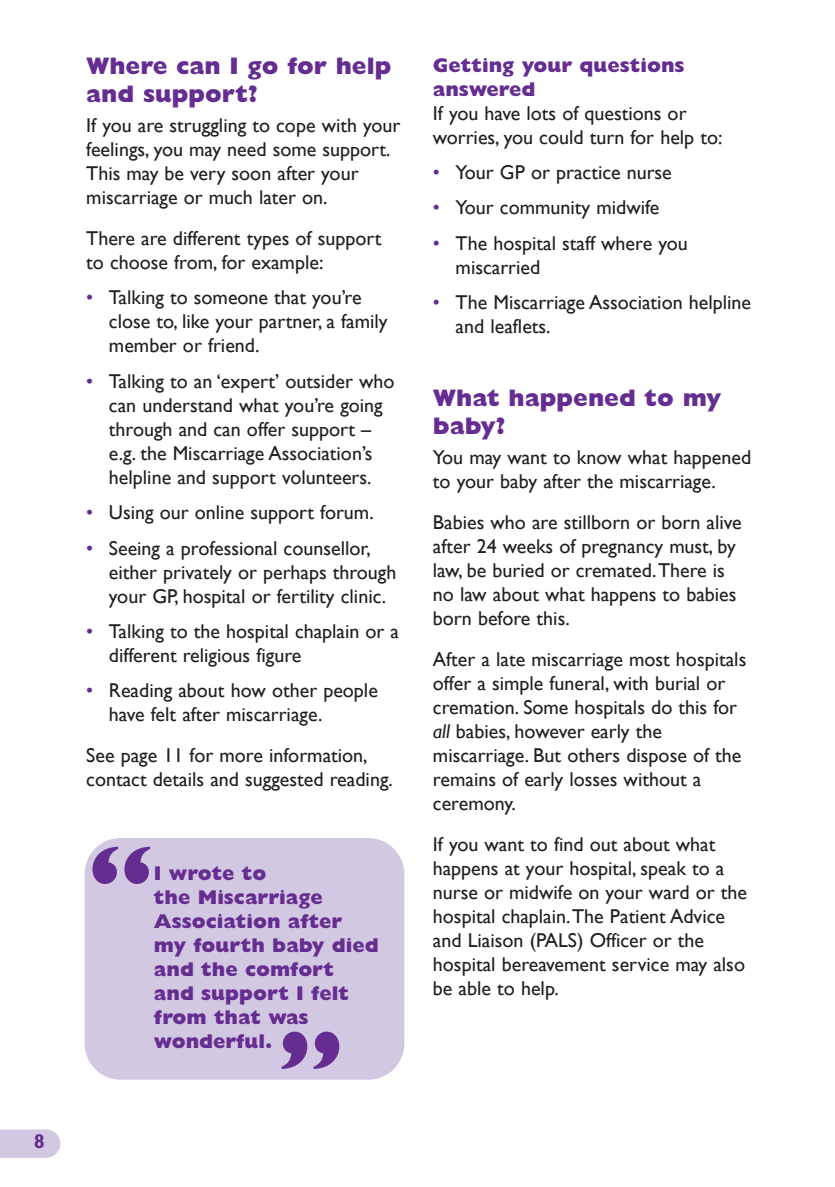
<style>
.page{position:relative;width:835px;height:1187px;background:#fff}
.page>*{position:absolute;margin:0;border:0;box-sizing:border-box;transform-origin:0 0}
.t1{font:800 96px "Gill Sans";color:#652d91}
.t2{font:800 24px/28px "Gill Sans";color:#652d91}
.t3{font:20px/24px "Gill Sans";color:#231f20}
.t4{font:800 20px/24px "Gill Sans";color:#652d91}
.t5{font:700 20px "Gill Sans";color:#652d91}
.s1{color:#652d91}
.s2{font-style:italic}
</style>
<div class="page">
<svg style="left:0;top:1129px;width:60px;height:28px;background:#d5cbe3"></svg>
<div style="left:85px;top:838px;width:319px;height:241px;background:#d3c8e2;border-radius:36px"></div>
<p class="t5" style="left:34px;top:1133px;width:13px">8</p>
<p class="t2" style="left:86px;top:54px;width:307px">Where can I go for help and support?</p>
<p class="t3" style="left:86px;top:113px;width:316px">If you are struggling to cope with your feelings, you may need some support.<br>This may be very soon after your miscarriage or much later on.</p>
<p class="t3" style="left:86px;top:226px;width:297px">There are different types of support to choose from, for example:</p>
<p class="t3" style="left:109px;top:285px;width:280px;text-indent:-23px"><span class="s1">•</span> Talking to someone that you’re close to, like your partner, a family member or friend.</p>
<p class="t3" style="left:86px;top:369px;width:310px;text-align:center"><span class="s1">•</span> Talking to an ‘expert’ outsider who can understand what you’re going through and can offer support –<br>e.g. the Miscarriage Association’s helpline and support volunteers.</p>
<p class="t3" style="left:86px;top:500px;width:289px"><span class="s1">•</span> Using our online support forum.</p>
<p class="t3" style="left:109px;top:535px;width:289px;text-indent:-23px"><span class="s1">•</span> Seeing a professional counsellor, either privately or perhaps through your GP, hospital or fertility clinic.</p>
<p class="t3" style="left:109px;top:619px;width:292px;text-indent:-23px"><span class="s1">•</span> Talking to the hospital chaplain or a different religious figure</p>
<p class="t3" style="left:109px;top:678px;width:270px;text-indent:-23px"><span class="s1">•</span> Reading about how other people have felt after miscarriage.</p>
<p class="t3" style="left:86px;top:743px;width:308px">See page 11 for more information, contact details and suggested reading.</p>
<h1 class="t1" style="left:87px;top:844px;width:69px">“</h1>
<p class="t4" style="left:154px;top:863px;width:226px">I wrote to<br>the Miscarriage<br>Association after my fourth baby died and the comfort and support I felt from that was wonderful.</p>
<h1 class="t1" style="left:345px;top:1071px;width:69px;rotate:-180deg">“</h1>
<p class="t4" style="left:433px;top:55px;width:253px">Getting your questions answered</p>
<p class="t3" style="left:433px;top:101px;width:291px">If you have lots of questions or worries, you could turn for help to:</p>
<p class="t3" style="left:433px;top:160px;width:240px"><span class="s1">•</span> Your GP or practice nurse</p>
<p class="t3" style="left:433px;top:195px;width:228px"><span class="s1">•</span> Your community midwife</p>
<p class="t3" style="left:456px;top:231px;width:234px;text-indent:-23px"><span class="s1">•</span> The hospital staff where you miscarried</p>
<p class="t3" style="left:456px;top:290px;width:297px;text-indent:-23px"><span class="s1">•</span> The Miscarriage Association helpline and leaflets.</p>
<p class="t2" style="left:433px;top:386px;width:290px">What happened to my baby?</p>
<p class="t3" style="left:433px;top:445px;width:320px">You may want to know what happened to your baby after the miscarriage.</p>
<p class="t3" style="left:433px;top:510px;width:310px">Babies who are stillborn or born alive after 24 weeks of pregnancy must, by law, be buried or cremated.There is no law about what happens to babies born before this.</p>
<p class="t3" style="left:433px;top:647px;width:315px">After a late miscarriage most hospitals offer a simple funeral, with burial or cremation. Some hospitals do this for <span class="s2">all</span> babies, however early the miscarriage. But others dispose of the remains of early losses without a ceremony.</p>
<p class="t3" style="left:433px;top:832px;width:316px">If you want to find out about what happens at your hospital, speak to a nurse or midwife on your ward or the hospital chaplain.The Patient Advice and Liaison (PALS) Officer or the hospital bereavement service may also be able to help.</p>
</div>
